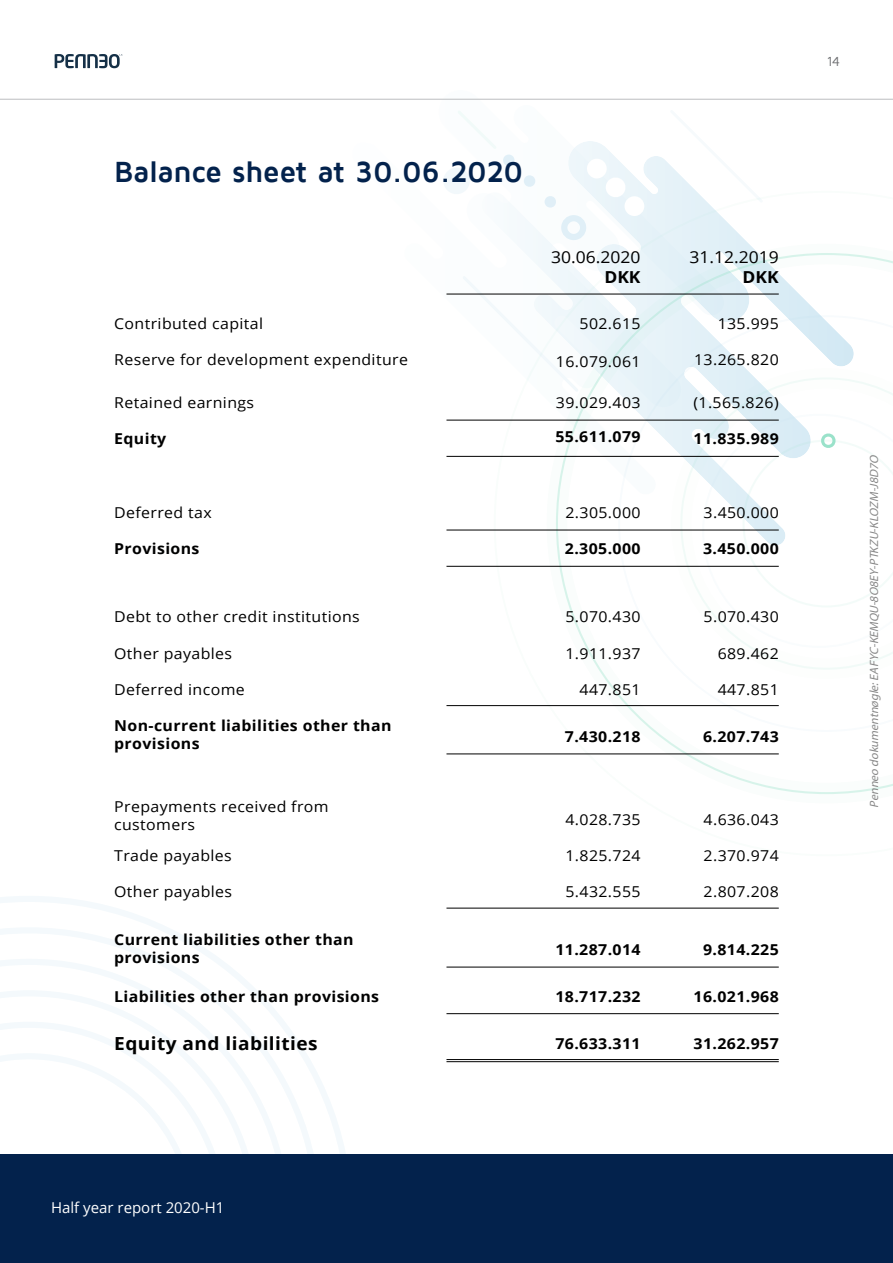
<style>
.page{position:relative;width:893px;height:1263px;background:#fff}
.page>*{position:absolute;margin:0;border:0;box-sizing:border-box;transform-origin:0 0}
.t1{font:700 30px "Maven Pro";letter-spacing:-.015em;color:#03224c}
.t2{font:700 18px "Open Sans";letter-spacing:.025em;color:#000101;scale:1.06 1}
.t3{font:16.5px "Open Sans";color:#000;scale:1.06 1}
.t4{font:700 16.5px "Open Sans";color:#000;scale:1.06 1}
.t5{font:15px/18px "Open Sans";letter-spacing:.025em;color:#000;scale:1.06 1}
.t6{font:700 15px "Open Sans";letter-spacing:.025em;color:#000;scale:1.06 1}
.t7{font:700 15px/18px "Open Sans";letter-spacing:.025em;color:#000101;scale:1.06 1}
.t8{font:15px "Open Sans";letter-spacing:.025em;color:#000101;scale:1.06 1}
.t9{font:15px "Open Sans";color:#fff}
.t10{font:13.5px "Maven Pro";color:#6d6e71}
.t11{font:italic 12px "Myriad Pro";color:#888}
</style>
<div class="page">
<svg style="left:482px;top:141px;width:188px;height:389px"></svg>
<svg style="left:458px;top:111px;width:38px;height:38px"></svg>
<svg style="left:606px;top:177px;width:38px;height:14px"></svg>
<div style="left:587px;top:159px;width:20px;height:19px;background:#fff;border-radius:10px"></div>
<svg style="left:503px;top:155px;width:33px;height:32px"></svg>
<svg style="left:670px;top:165px;width:26px;height:26px"></svg>
<svg style="left:460px;top:273px;width:34px;height:122px"></svg>
<div style="left:443px;top:168px;width:27px;height:26px;background:#f2f8fb;border-radius:50%"></div>
<svg style="left:494px;top:191px;width:267px;height:564px"></svg>
<svg style="left:547px;top:244px;width:346px;height:550px"></svg>
<svg style="left:702px;top:414px;width:191px;height:234px"></svg>
<svg style="left:0;top:896px;width:345px;height:258px"></svg>
<svg style="left:0;top:927px;width:321px;height:227px"></svg>
<svg style="left:259px;top:959px;width:31px;height:94px"></svg>
<svg style="left:0;top:945px;width:259px;height:108px"></svg>
<svg style="left:0;top:1053px;width:295px;height:101px"></svg>
<div style="left:0;top:1154px;width:893px;height:109px;background:#03224c"></div>
<hr style="left:0;top:99px;width:893px;height:1px;background:#bcbec0">
<svg style="left:55px;top:54px;width:67px;height:14px"></svg>
<hr style="left:446px;top:420px;width:333px;height:1px;background:#000">
<hr style="left:446px;top:456px;width:333px;height:1px;background:#000">
<hr style="left:446px;top:294px;width:333px;height:1px;background:#000">
<hr style="left:446px;top:530px;width:333px;height:1px;background:#000">
<hr style="left:446px;top:566px;width:333px;height:1px;background:#000">
<hr style="left:446px;top:705px;width:333px;height:1px;background:#000">
<hr style="left:446px;top:1013px;width:333px;height:1px;background:#000">
<hr style="left:446px;top:1059px;width:333px;height:1px;background:#000">
<hr style="left:446px;top:1061px;width:333px;height:1px;background:#000">
<hr style="left:446px;top:753px;width:333px;height:1px;background:#000">
<hr style="left:446px;top:908px;width:333px;height:1px;background:#000">
<hr style="left:446px;top:967px;width:333px;height:1px;background:#000">
<h1 class="t1" style="left:114px;top:156px;width:411px">Balance sheet at 30.06.2020</h1>
<p class="t8" style="left:114px;top:317px;width:142px">Contributed capital</p>
<p class="t8" style="left:114px;top:354px;width:279px">Reserve for development expenditure</p>
<p class="t5" style="left:114px;top:395px;width:134px">Retained earnings</p>
<p class="t6" style="left:114px;top:432px;width:51px">Equity</p>
<p class="t5" style="left:114px;top:505px;width:94px">Deferred tax</p>
<p class="t7" style="left:114px;top:541px;width:82px">Provisions</p>
<p class="t5" style="left:114px;top:609px;width:233px">Debt to other credit institutions</p>
<p class="t8" style="left:114px;top:647px;width:113px">Other payables</p>
<p class="t8" style="left:114px;top:683px;width:125px">Deferred income</p>
<p class="t3" style="left:551px;top:251px;width:86px">30.06.2020</p>
<p class="t4" style="left:604px;top:270px;width:36px">DKK</p>
<p class="t5" style="left:579px;top:316px;width:59px">502.615</p>
<p class="t5" style="left:556px;top:354px;width:81px">16.079.061</p>
<p class="t5" style="left:556px;top:395px;width:81px">39.029.403</p>
<p class="t6" style="left:555px;top:431px;width:82px">55.611.079</p>
<p class="t5" style="left:565px;top:505px;width:72px">2.305.000</p>
<p class="t6" style="left:565px;top:542px;width:73px">2.305.000</p>
<p class="t5" style="left:565px;top:609px;width:72px">5.070.430</p>
<p class="t5" style="left:565px;top:646px;width:72px">1.911.937</p>
<p class="t5" style="left:579px;top:682px;width:59px">447.851</p>
<p class="t3" style="left:689px;top:251px;width:86px">31.12.2019</p>
<p class="t4" style="left:743px;top:270px;width:36px">DKK</p>
<p class="t5" style="left:718px;top:316px;width:59px">135.995</p>
<p class="t5" style="left:694px;top:352px;width:81px">13.265.820</p>
<p class="t5" style="left:693px;top:395px;width:82px">(1.565.826)</p>
<p class="t6" style="left:694px;top:432px;width:82px">11.835.989</p>
<p class="t5" style="left:704px;top:505px;width:72px">3.450.000</p>
<p class="t6" style="left:703px;top:542px;width:73px">3.450.000</p>
<p class="t5" style="left:704px;top:609px;width:72px">5.070.430</p>
<p class="t5" style="left:718px;top:646px;width:59px">689.462</p>
<p class="t5" style="left:718px;top:682px;width:59px">447.851</p>
<p class="t7" style="left:114px;top:718px;width:263px">Non-current liabilities other than provisions</p>
<p class="t6" style="left:565px;top:730px;width:73px">7.430.218</p>
<p class="t6" style="left:703px;top:730px;width:73px">6.207.743</p>
<p class="t5" style="left:114px;top:799px;width:204px">Prepayments received from customers</p>
<p class="t8" style="left:114px;top:850px;width:112px">Trade payables</p>
<p class="t8" style="left:114px;top:886px;width:113px">Other payables</p>
<p class="t5" style="left:565px;top:812px;width:72px">4.028.735</p>
<p class="t5" style="left:565px;top:848px;width:72px">1.825.724</p>
<p class="t5" style="left:565px;top:884px;width:72px">5.432.555</p>
<p class="t5" style="left:704px;top:812px;width:72px">4.636.043</p>
<p class="t5" style="left:704px;top:848px;width:72px">2.370.974</p>
<p class="t5" style="left:704px;top:884px;width:72px">2.807.208</p>
<p class="t7" style="left:114px;top:932px;width:227px">Current liabilities other than provisions</p>
<p class="t6" style="left:555px;top:943px;width:82px">11.287.014</p>
<p class="t6" style="left:703px;top:943px;width:73px">9.814.225</p>
<p class="t7" style="left:114px;top:989px;width:251px">Liabilities other than provisions</p>
<p class="t2" style="left:114px;top:1036px;width:193px">Equity and liabilities</p>
<p class="t6" style="left:555px;top:990px;width:82px">18.717.232</p>
<p class="t6" style="left:555px;top:1037px;width:82px">76.633.311</p>
<p class="t6" style="left:694px;top:990px;width:82px">16.021.968</p>
<p class="t6" style="left:694px;top:1037px;width:82px">31.262.957</p>
<p class="t10" style="left:827px;top:54px;width:15px">14</p>
<p class="t11" style="left:869px;top:807px;width:356px;rotate:-90deg">Penneo dokumentnøgle:EAFYC-KEMQU-8O8EY-PTKZU-KLOZM-J8D7O</p>
<p class="t9" style="left:51px;top:1201px;width:175px">Half year report 2020-H1</p>
</div>
